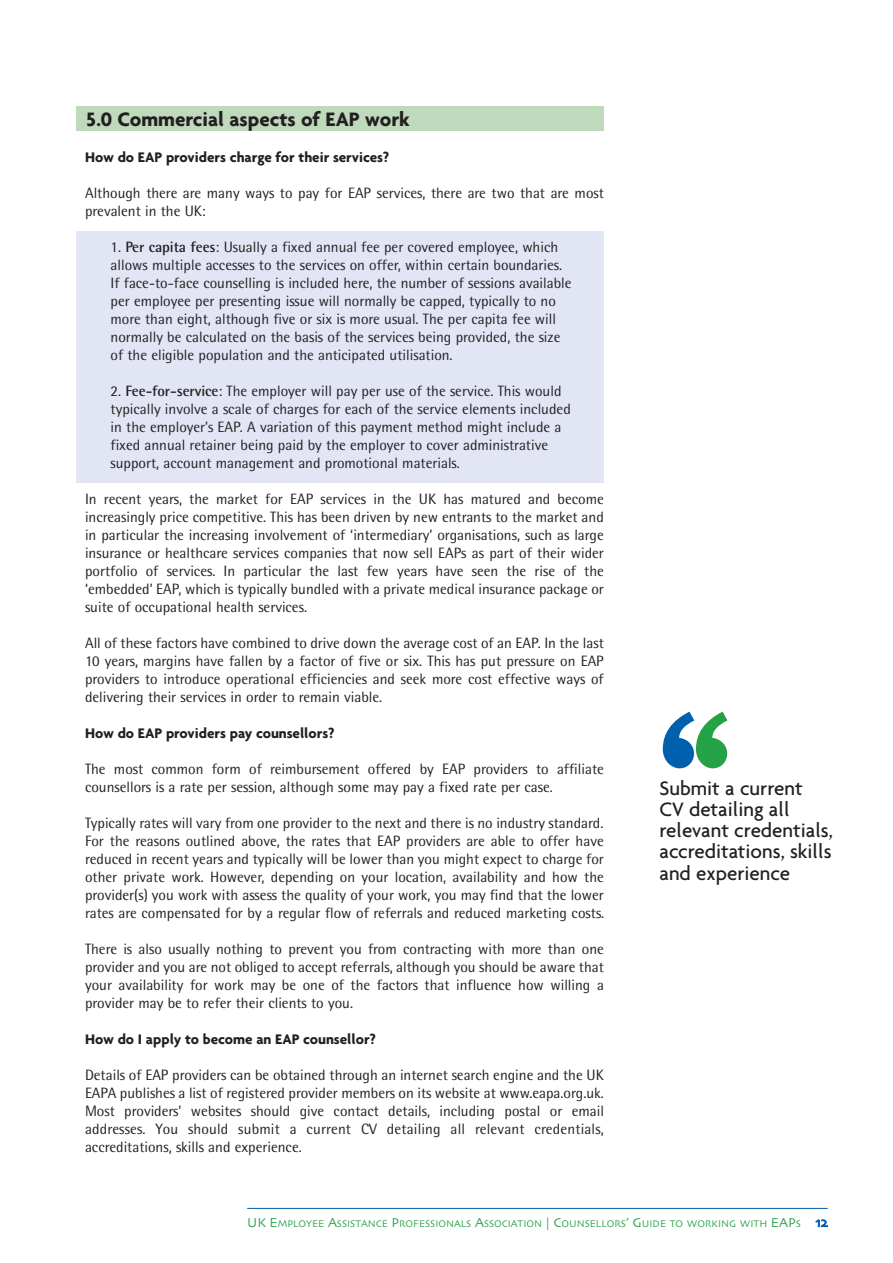
<style>
.page{position:relative;width:893px;height:1263px;background:#fff}
.page>*{position:absolute;margin:0;border:0;box-sizing:border-box;transform-origin:0 0}
.t1{font:252px "Andale Mono";color:#0060ae}
.t2{font:500 21px/21px "Agenda";color:#231f20}
.t3{font:700 21px "Agenda";color:#231f20}
.t4{font:15px/18px "Rotis Semi Sans";color:#231f20;text-align:justify}
.t5{font:700 15px "Agenda";color:#231f20}
.t6{font:10.2px "Skia";color:#25a146}
.s1{font-weight:700}
.s2{color:#25a146}
.s3{font-size:13.5px}
.s4{font-size:13.5px;color:#0060ae}
</style>
<div class="page">
<div style="left:77px;top:231px;width:527px;height:252px;background:#e2e5f4"></div>
<div style="left:77px;top:106px;width:527px;height:25px;background:#bed9bb"></div>
<hr style="left:247px;top:1208px;width:581px;height:1px;background:#0060ae">
<h2 class="t3" style="left:85px;top:106px;width:326px">5.0 Commercial aspects of EAP work</h2>
<p class="t5" style="left:85px;top:148px;width:306px">How do EAP providers charge for their services?</p>
<p class="t4" style="left:85px;top:184px;width:520px">Although there are many ways to pay for EAP services, there are two that are most prevalent in the UK:</p>
<p class="t4" style="left:111px;top:238px;width:463px;text-align:left">1. <span class="s1">Per capita fees</span>: Usually a fixed annual fee per covered employee, which allows multiple accesses to the services on offer, within certain boundaries.<br>If face-to-face counselling is included here, the number of sessions available per employee per presenting issue will normally be capped, typically to no more than eight, although five or six is more usual. The per capita fee will normally be calculated on the basis of the services being provided, the size of the eligible population and the anticipated utilisation.</p>
<p class="t4" style="left:111px;top:382px;width:462px;text-align:left">2. <span class="s1">Fee-for-service</span>: The employer will pay per use of the service. This would typically involve a scale of charges for each of the service elements included in the employer’s EAP. A variation of this payment method might include a fixed annual retainer being paid by the employer to cover administrative support, account management and promotional materials.</p>
<p class="t4" style="left:85px;top:490px;width:520px">In recent years, the market for EAP services in the UK has matured and become increasingly price competitive. This has been driven by new entrants to the market and in particular the increasing involvement of ‘intermediary’ organisations, such as large insurance or healthcare services companies that now sell EAPs as part of their wider portfolio of services. In particular the last few years have seen the rise of the ‘embedded’ EAP, which is typically bundled with a private medical insurance package or suite of occupational health services.</p>
<p class="t4" style="left:85px;top:634px;width:520px">All of these factors have combined to drive down the average cost of an EAP. In the last 10 years, margins have fallen by a factor of five or six. This has put pressure on EAP providers to introduce operational efficiencies and seek more cost effective ways of delivering their services in order to remain viable.</p>
<p class="t5" style="left:85px;top:724px;width:251px">How do EAP providers pay counsellors?</p>
<p class="t4" style="left:85px;top:760px;width:520px">The most common form of reimbursement offered by EAP providers to affiliate counsellors is a rate per session, although some may pay a fixed rate per case.</p>
<p class="t4" style="left:85px;top:814px;width:521px">Typically rates will vary from one provider to the next and there is no industry standard.<br>For the reasons outlined above, the rates that EAP providers are able to offer have reduced in recent years and typically will be lower than you might expect to charge for other private work. However, depending on your location, availability and how the provider(s) you work with assess the quality of your work, you may find that the lower rates are compensated for by a regular flow of referrals and reduced marketing costs.</p>
<p class="t4" style="left:85px;top:940px;width:520px">There is also usually nothing to prevent you from contracting with more than one provider and you are not obliged to accept referrals, although you should be aware that your availability for work may be one of the factors that influence how willing a provider may be to refer their clients to you.</p>
<p class="t5" style="left:85px;top:1030px;width:292px">How do I apply to become an EAP counsellor?</p>
<p class="t4" style="left:85px;top:1066px;width:520px">Details of EAP providers can be obtained through an internet search engine and the UK EAPA publishes a list of registered provider members on its website at www.eapa.org.uk.<br>Most providers’ websites should give contact details, including postal or email addresses. You should submit a current CV detailing all relevant credentials, accreditations, skills and experience.</p>
<h1 class="t1" style="left:604px;top:660px;width:186px">‘<span class="s2">‘</span></h1>
<h2 class="t2" style="left:659px;top:778px;width:175px">Submit a current<br>CV detailing all relevant credentials, accreditations, skills</h2>
<h2 class="t2" style="left:659px;top:862px;width:132px">and experience</h2>
<p class="t6" style="left:247px;top:1217px;width:582px"><span class="s3">UK E</span>MPLOYEE <span class="s3">A</span>SSISTANCE <span class="s3">P</span>ROFESSIONALS <span class="s3">A</span>SSOCIATION <span class="s3">| C</span>OUNSELLORS<span class="s3">’ G</span>UIDE TO WORKING WITH <span class="s3">EAP</span>S <span class="s4">12</span></p>
</div>
